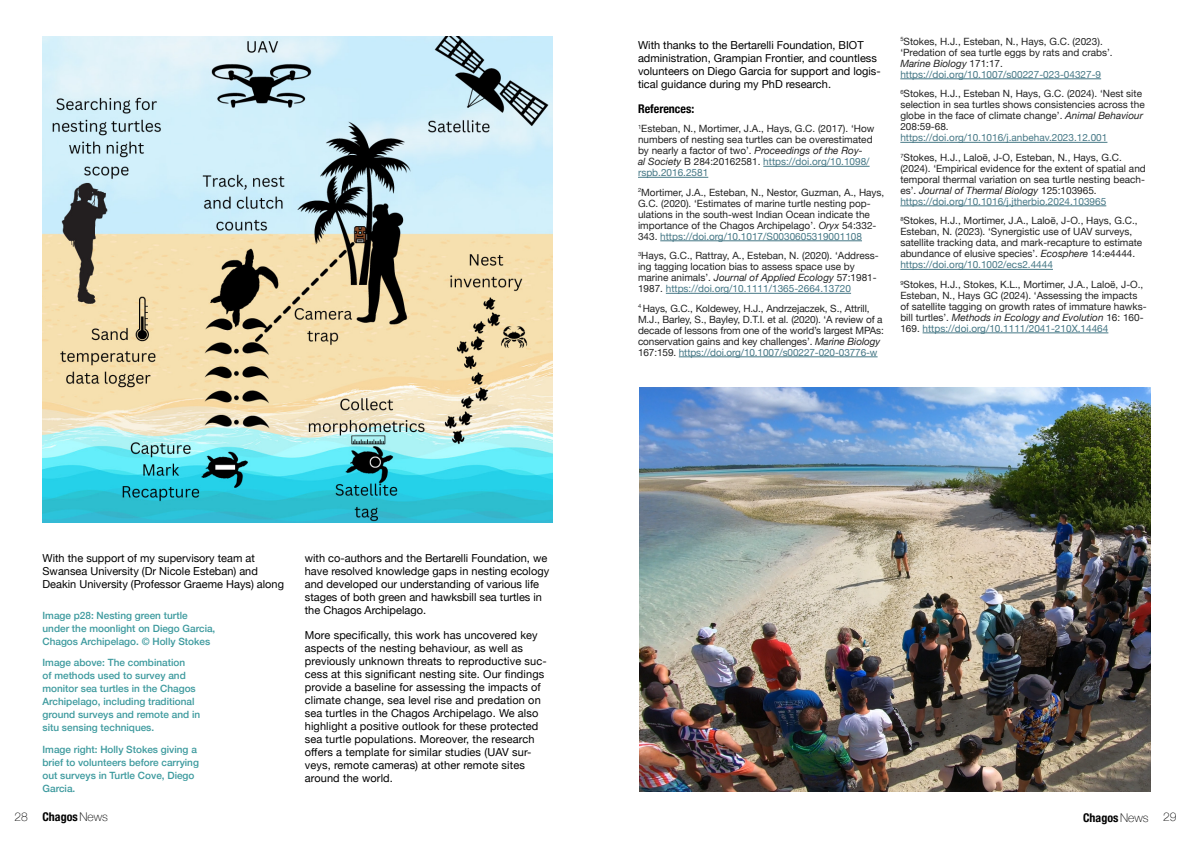
<style>
.page{position:relative;width:1191px;height:842px;background:#fff}
.page>*{position:absolute;margin:0;border:0;box-sizing:border-box;transform-origin:0 0}
.t1{font:700 condensed 12px "Helvetica Neue";color:#000}
.t2{font:100 12px "Helvetica Neue";color:#000}
.t3{font:11px/13px "Helvetica Neue";color:#000}
.t4{font:10px/11px "Helvetica Neue";color:#222}
.t5{font:500 10px/13px "Helvetica Neue";color:#3d9a9e}
.t6{font:10px/19.5px "Helvetica Neue";color:#467886}
.s1{font-style:italic}
.s2{color:#467886}
.s3{color:#222}
.s4{font-weight:100;font-stretch:normal}
</style>
<div class="page">
<img style="left:43px;top:36px;width:510px;height:486px">
<img style="left:640px;top:387px;width:510px;height:404px">
<hr style="left:763px;top:166px;width:106px;height:1px;background:#467886">
<hr style="left:638px;top:177px;width:70px;height:1px;background:#467886">
<hr style="left:660px;top:241px;width:202px;height:1px;background:#467886">
<hr style="left:666px;top:293px;width:185px;height:1px;background:#467886">
<hr style="left:679px;top:357px;width:198px;height:1px;background:#467886">
<hr style="left:900px;top:79px;width:201px;height:1px;background:#467886">
<hr style="left:900px;top:142px;width:207px;height:1px;background:#467886">
<hr style="left:900px;top:206px;width:206px;height:1px;background:#467886">
<hr style="left:900px;top:269px;width:153px;height:1px;background:#467886">
<hr style="left:922px;top:333px;width:186px;height:1px;background:#467886">
<p class="t3" style="left:43px;top:552px;width:243px">With the support of my supervisory team at<br>Swansea University (Dr Nicole Esteban) and<br>Deakin University (Professor Graeme Hays) along</p>
<p class="t3" style="left:305px;top:553px;width:246px">with co-authors and the Bertarelli Foundation, we have resolved knowledge gaps in nesting ecology and developed our understanding of various life stages of both green and hawksbill sea turtles in the Chagos Archipelago.</p>
<p class="t3" style="left:305px;top:629px;width:243px">More specifically, this work has uncovered key aspects of the nesting behaviour, as well as previously unknown threats to reproductive suc&shy;cess at this significant nesting site. Our findings provide a baseline for assessing the impacts of climate change, sea level rise and predation on sea turtles in the Chagos Archipelago. We also highlight a positive outlook for these protected sea turtle populations. Moreover, the research offers a template for similar studies (UAV sur&shy;veys, remote cameras) at other remote sites around the world.</p>
<p class="t5" style="left:43px;top:608px;width:174px">Image p28: Nesting green turtle under the moonlight on Diego Garcia,<br>Chagos Archipelago. © Holly Stokes</p>
<p class="t5" style="left:43px;top:655px;width:159px">Image above: The combination<br>of methods used to survey and monitor sea turtles in the Chagos<br>Archipelago, including traditional ground surveys and remote and in situ sensing techniques.</p>
<p class="t5" style="left:43px;top:742px;width:158px">Image right: Holly Stokes giving a brief to volunteers before carrying out surveys in Turtle Cove, Diego<br>Garcia.</p>
<p class="t3" style="left:638px;top:39px;width:244px">With thanks to the Bertarelli Foundation, BIOT administration, Grampian Frontier, and countless volunteers on Diego Garcia for support and logis&shy;tical guidance during my PhD research.</p>
<p class="t1" style="left:638px;top:99px;width:58px">References:</p>
<p class="t4" style="left:638px;top:124px;width:238px"><sup>1</sup>Esteban, N., Mortimer, J.A., Hays, G.C. (2017). ‘How numbers of nesting sea turtles can be overestimated by nearly a factor of two’. <span class="s1">Proceedings of the Roy-<br>al Society</span> B 284:20162581. <span class="s2">https://doi.org/10.1098/ rspb.2016.2581</span></p>
<p class="t4" style="left:638px;top:187px;width:248px"><sup>2</sup>Mortimer, J.A., Esteban, N., Nestor, Guzman, A., Hays, G.C. (2020). ‘Estimates of marine turtle nesting pop&shy;ulations in the south-west Indian Ocean indicate the importance of the Chagos Archipelago’. <span class="s1">Oryx</span> 54:332- 343. <span class="s2">https://doi.org/10.1017/S0030605319001108</span></p>
<p class="t4" style="left:638px;top:251px;width:242px"><sup>3</sup>Hays, G.C., Rattray, A., Esteban, N. (2020). ‘Address&shy;ing tagging location bias to assess space use by marine animals’. <span class="s1">Journal of Applied Ecology</span> 57:1981- 1987. <span class="s2">https://doi.org/10.1111/1365-2664.13720</span></p>
<p class="t4" style="left:638px;top:303px;width:247px"><sup>4</sup> Hays, G.C., Koldewey, H.J., Andrzejaczek, S., Attrill, M.J., Barley, S., Bayley, D.T.I. et al. (2020). ‘A review of a decade of lessons from one of the world’s largest MPAs: conservation gains and key challenges’. <span class="s1">Marine Biology </span>167:159. <span class="s2">https://doi.org/10.1007/s00227-020-03776-w</span></p>
<p class="t4" style="left:900px;top:36px;width:214px"><sup>5</sup>Stokes, H.J., Esteban, N., Hays, G.C. (2023). ‘Predation of sea turtle eggs by rats and crabs’.<br><span class="s1">Marine Biology</span> 171:17. <span class="s2">https://doi.org/10.1007/s00227-023-04327-9</span></p>
<p class="t4" style="left:900px;top:89px;width:246px"><sup>6</sup>Stokes, H.J., Esteban N, Hays, G.C. (2024). ‘Nest site selection in sea turtles shows consistencies across the globe in the face of climate change’. <span class="s1">Animal Behaviour </span>208:59-68.</p>
<p class="t6" style="left:900px;top:129px;width:223px">https://doi.org/10.1016/j.anbehav.2023.12.001<br><sup>7</sup><span class="s3">Stokes, H.J., Laloë, J-O, Esteban, N., Hays, G.C.</span></p>
<p class="t4" style="left:900px;top:163px;width:247px">(2024). ‘Empirical evidence for the extent of spatial and temporal thermal variation on sea turtle nesting beach&shy;es’. <span class="s1">Journal of Thermal Biology</span> 125:103965. <span class="s2">https://doi.org/10.1016/j.jtherbio.2024.103965</span></p>
<p class="t4" style="left:900px;top:216px;width:243px"><sup>8</sup>Stokes, H.J., Mortimer, J.A., Laloë, J-O., Hays, G.C., Esteban, N. (2023). ‘Synergistic use of UAV surveys, satellite tracking data, and mark-recapture to estimate abundance of elusive species’. <span class="s1">Ecosphere</span> 14:e4444. <span class="s2">https://doi.org/10.1002/ecs2.4444</span></p>
<p class="t4" style="left:900px;top:279px;width:248px"><sup>9</sup>Stokes, H.J., Stokes, K.L., Mortimer, J.A., Laloë, J-O., Esteban, N., Hays GC (2024). ‘Assessing the impacts of satellite tagging on growth rates of immature hawks&shy;bill turtles’. <span class="s1">Methods in Ecology and Evolution</span> 16: 160- 169. <span class="s2">https://doi.org/10.1111/2041-210X.14464</span></p>
<p class="t1" style="left:43px;top:807px;width:67px">Chagos<span class="s4">News</span></p>
<p class="t1" style="left:1083px;top:807px;width:67px">Chagos<span class="s4">News</span></p>
<p class="t2" style="left:15px;top:808px;width:15px">28</p>
<p class="t2" style="left:1163px;top:808px;width:15px">29</p>
</div>
